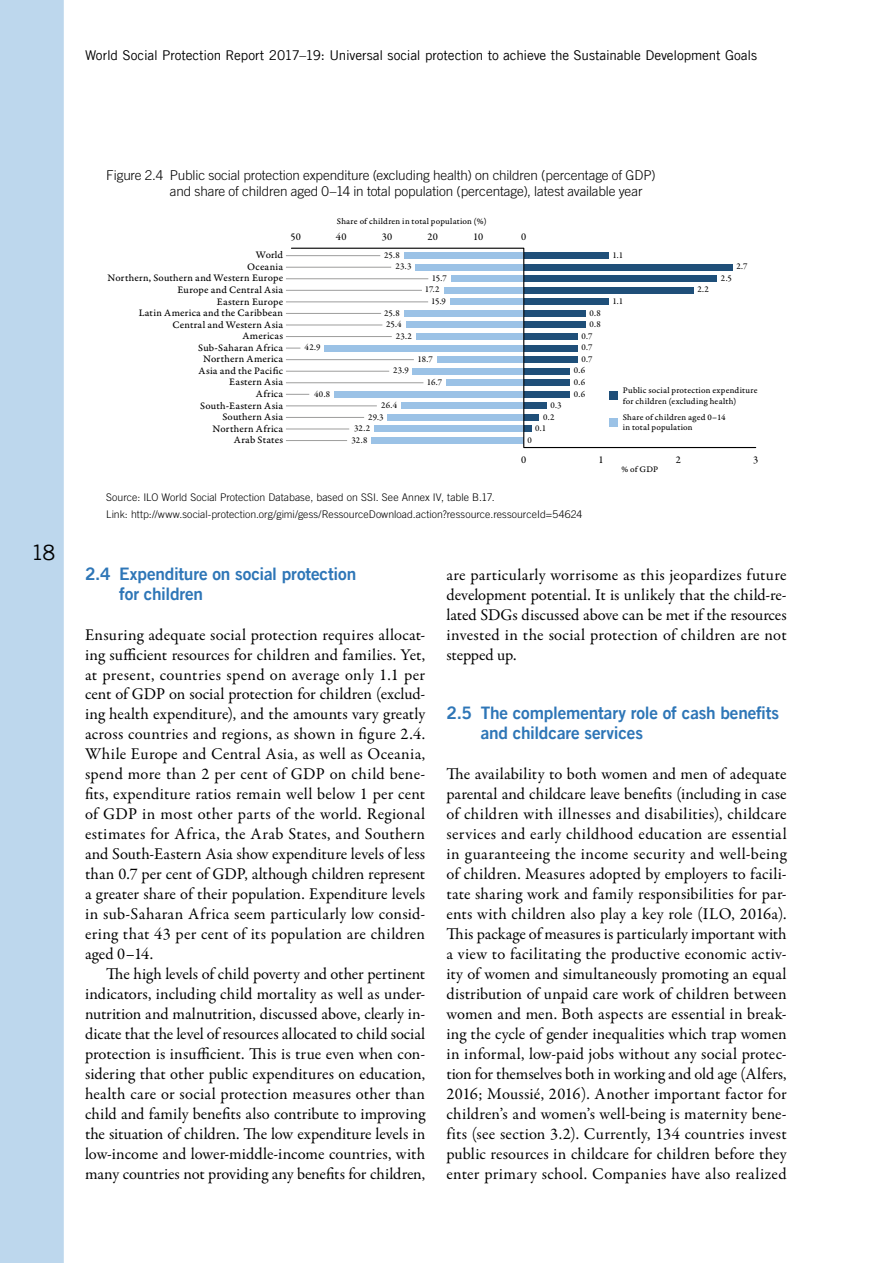
<style>
.page{position:relative;width:893px;height:1263px;background:#fff}
.page>*{position:absolute;margin:0;border:0;box-sizing:border-box;transform-origin:0 0}
.t1{font:21px "Trade Gothic LT Com";color:#000}
.t2{font:17.25px/20px "Trade Gothic LT Com Bd 2";letter-spacing:-.01em;color:#2e76b7}
.t3{font:16.5px/20px "Garamond Premr Pro";letter-spacing:.01em;color:#000;text-align:justify}
.t4{font:300 13.5px/16.5px "Trade Gothic LT Com";letter-spacing:-.01em;color:#000}
.t5{font:13.5px "Trade Gothic LT Com";letter-spacing:-.01em;color:#000}
.t6{font:10.5px "Garamond Premr Pro Capt";letter-spacing:.015em;color:#000}
.t7{font:300 10.5px/17px "Trade Gothic LT Com";letter-spacing:.005em;color:#000}
.t8{font:500 10.5px "Garamond Premr Pro";letter-spacing:.025em;color:#000}
.t9{font:9px/10.5px "Garamond Premr Pro Capt";letter-spacing:.02em;color:#000}
.t10{font:500 9px "Garamond Premr Pro";letter-spacing:.005em;color:#000}
</style>
<div class="page">
<div style="left:0;top:0;width:64px;height:1263px;background:#bdd7ed"></div>
<svg style="left:290px;top:247px;width:467px;height:202px"></svg>
<hr style="left:286px;top:255px;width:94px;height:1px;background:#9d9d9c">
<hr style="left:286px;top:267px;width:105px;height:1px;background:#9d9d9c">
<hr style="left:286px;top:278px;width:142px;height:1px;background:#9d9d9c">
<hr style="left:286px;top:290px;width:136px;height:1px;background:#9d9d9c">
<hr style="left:286px;top:302px;width:142px;height:1px;background:#9d9d9c">
<hr style="left:286px;top:313px;width:95px;height:1px;background:#9d9d9c">
<hr style="left:286px;top:325px;width:96px;height:1px;background:#9d9d9c">
<hr style="left:286px;top:336px;width:106px;height:1px;background:#9d9d9c">
<svg style="left:286px;top:348px;width:14px;height:1px"></svg>
<hr style="left:286px;top:359px;width:128px;height:1px;background:#9d9d9c">
<hr style="left:286px;top:371px;width:103px;height:1px;background:#9d9d9c">
<hr style="left:286px;top:382px;width:137px;height:1px;background:#9d9d9c">
<svg style="left:286px;top:394px;width:23px;height:1px"></svg>
<hr style="left:286px;top:406px;width:91px;height:1px;background:#9d9d9c">
<hr style="left:286px;top:417px;width:78px;height:1px;background:#9d9d9c">
<hr style="left:286px;top:429px;width:63px;height:1px;background:#9d9d9c">
<hr style="left:286px;top:440px;width:61px;height:1px;background:#9d9d9c">
<p class="t5" style="left:85px;top:47px;width:673px">World Social Protection Report 2017–19: Universal social protection to achieve the Sustainable Development Goals</p>
<p class="t1" style="left:31px;top:539px;width:26px">18</p>
<p class="t4" style="left:170px;top:167px;width:487px;text-indent:-64px">Figure 2.4 Public social protection expenditure (excluding health) on children (percentage of GDP) and share of children aged 0–14 in total population (percentage), latest available year</p>
<p class="t9" style="left:337px;top:216px;width:151px">Share of children in total population (%)</p>
<p class="t8" style="left:290px;top:230px;width:12px">50</p>
<p class="t8" style="left:336px;top:230px;width:12px">40</p>
<p class="t8" style="left:382px;top:230px;width:12px">30</p>
<p class="t8" style="left:427px;top:230px;width:12px">20</p>
<p class="t8" style="left:473px;top:230px;width:12px">10</p>
<p class="t8" style="left:521px;top:230px;width:7px">0</p>
<p class="t6" style="left:256px;top:249px;width:29px">World</p>
<p class="t10" style="left:384px;top:250px;width:17px">25.8</p>
<p class="t10" style="left:612px;top:250px;width:12px">1.1</p>
<p class="t6" style="left:247px;top:260px;width:38px">Oceania</p>
<p class="t10" style="left:396px;top:261px;width:17px">23.3</p>
<p class="t10" style="left:736px;top:261px;width:13px">2.7</p>
<p class="t6" style="left:108px;top:272px;width:177px">Northern, Southern and Western Europe</p>
<p class="t6" style="left:177px;top:283px;width:107px">Europe and Central Asia</p>
<p class="t10" style="left:432px;top:273px;width:17px">15.7</p>
<p class="t10" style="left:425px;top:284px;width:16px">17.2</p>
<p class="t10" style="left:697px;top:284px;width:13px">2.2</p>
<p class="t10" style="left:721px;top:273px;width:13px">2.5</p>
<p class="t6" style="left:217px;top:295px;width:68px">Eastern Europe</p>
<p class="t6" style="left:139px;top:306px;width:146px">Latin America and the Caribbean</p>
<p class="t10" style="left:384px;top:307px;width:17px">25.8</p>
<p class="t10" style="left:431px;top:296px;width:16px">15.9</p>
<p class="t10" style="left:589px;top:307px;width:13px">0.8</p>
<p class="t10" style="left:612px;top:296px;width:12px">1.1</p>
<p class="t6" style="left:172px;top:318px;width:112px">Central and Western Asia</p>
<p class="t10" style="left:386px;top:319px;width:17px">25.4</p>
<p class="t10" style="left:589px;top:319px;width:13px">0.8</p>
<p class="t6" style="left:242px;top:330px;width:42px">Americas</p>
<p class="t10" style="left:396px;top:330px;width:18px">23.2</p>
<p class="t10" style="left:582px;top:330px;width:13px">0.7</p>
<p class="t6" style="left:198px;top:341px;width:86px">Sub-Saharan Africa</p>
<p class="t10" style="left:305px;top:342px;width:17px">42.9</p>
<p class="t10" style="left:582px;top:342px;width:13px">0.7</p>
<p class="t6" style="left:203px;top:353px;width:82px">Northern America</p>
<p class="t10" style="left:418px;top:354px;width:17px">18.7</p>
<p class="t10" style="left:582px;top:354px;width:13px">0.7</p>
<p class="t6" style="left:199px;top:364px;width:86px">Asia and the Pacific</p>
<p class="t10" style="left:393px;top:365px;width:17px">23.9</p>
<p class="t10" style="left:574px;top:365px;width:13px">0.6</p>
<p class="t6" style="left:229px;top:376px;width:56px">Eastern Asia</p>
<p class="t10" style="left:427px;top:377px;width:17px">16.7</p>
<p class="t6" style="left:256px;top:387px;width:29px">Africa</p>
<p class="t10" style="left:314px;top:388px;width:18px">40.8</p>
<p class="t6" style="left:200px;top:399px;width:84px">South-Eastern Asia</p>
<p class="t10" style="left:381px;top:400px;width:18px">26.4</p>
<p class="t10" style="left:550px;top:400px;width:13px">0.3</p>
<p class="t10" style="left:574px;top:377px;width:13px">0.6</p>
<p class="t10" style="left:574px;top:388px;width:13px">0.6</p>
<p class="t9" style="left:623px;top:385px;width:136px">Public social protection expenditure for children (excluding health)</p>
<p class="t6" style="left:222px;top:410px;width:62px">Southern Asia</p>
<p class="t6" style="left:213px;top:422px;width:72px">Northern Africa</p>
<p class="t10" style="left:368px;top:411px;width:17px">29.3</p>
<p class="t10" style="left:354px;top:423px;width:18px">32.2</p>
<p class="t10" style="left:543px;top:411px;width:13px">0.2</p>
<p class="t10" style="left:535px;top:423px;width:13px">0.1</p>
<p class="t9" style="left:623px;top:412px;width:104px">Share of children aged 0–14 in total population</p>
<p class="t6" style="left:234px;top:433px;width:51px">Arab States</p>
<p class="t10" style="left:351px;top:434px;width:18px">32.8</p>
<p class="t10" style="left:527px;top:434px;width:6px">0</p>
<p class="t8" style="left:521px;top:453px;width:7px">0</p>
<p class="t8" style="left:599px;top:453px;width:7px">1</p>
<p class="t8" style="left:676px;top:453px;width:7px">2</p>
<p class="t8" style="left:753px;top:453px;width:7px">3</p>
<p class="t9" style="left:621px;top:464px;width:38px">% of GDP</p>
<p class="t7" style="left:106px;top:488px;width:478px">Source: ILO World Social Protection Database, based on SSI. See Annex IV, table B.17.<br>Link: http://www.social-protection.org/gimi/gess/RessourceDownload.action?ressource.ressourceId=54624</p>
<p class="t2" style="left:119px;top:563px;width:238px;text-indent:-34px">2.4 Expenditure on social protection for children</p>
<p class="t3" style="left:85px;top:625px;width:342px">Ensuring adequate social protection requires allocat&shy;ing sufficient resources for children and families. Yet, at present, countries spend on average only 1.1 per cent of GDP on social protection for children (exclud&shy;ing health expenditure), and the amounts vary greatly across countries and regions, as shown in figure 2.4.<br>While Europe and Central Asia, as well as Oceania, spend more than 2 per cent of GDP on child bene&shy;fits, expenditure ratios remain well below 1 per cent of GDP in most other parts of the world. Regional estimates for Africa, the Arab States, and Southern and South-Eastern Asia show expenditure levels of less than 0.7 per cent of GDP, although children represent a greater share of their population. Expenditure levels in sub-Saharan Africa seem particularly low consid&shy;ering that 43 per cent of its population are children aged 0–14.</p>
<p class="t3" style="left:85px;top:964px;width:342px;text-indent:21px">The high levels of child poverty and other pertinent indicators, including child mortality as well as under&shy;nutrition and malnutrition, discussed above, clearly in&shy;dicate that the level of resources allocated to child social protection is insufficient. This is true even when con&shy;sidering that other public expenditures on education, health care or social protection measures other than child and family benefits also contribute to improving the situation of children. The low expenditure levels in low-income and lower-middle-income countries, with many countries not providing any benefits for children,</p>
<p class="t3" style="left:446px;top:565px;width:342px">are particularly worrisome as this jeopardizes future development potential. It is unlikely that the child-re&shy;lated SDGs discussed above can be met if the resources invested in the social protection of children are not stepped up.</p>
<p class="t2" style="left:481px;top:703px;width:300px;text-indent:-34px">2.5 The complementary role of cash benefits and childcare services</p>
<p class="t3" style="left:446px;top:765px;width:342px">The availability to both women and men of adequate parental and childcare leave benefits (including in case of children with illnesses and disabilities), childcare services and early childhood education are essential in guaranteeing the income security and well-being of children. Measures adopted by employers to facili&shy;tate sharing work and family responsibilities for par&shy;ents with children also play a key role (ILO, 2016a).<br>This package of measures is particularly important with a view to facilitating the productive economic activ&shy;ity of women and simultaneously promoting an equal distribution of unpaid care work of children between women and men. Both aspects are essential in break&shy;ing the cycle of gender inequalities which trap women in informal, low-paid jobs without any social protec&shy;tion for themselves both in working and old age (Alfers, 2016; Moussié, 2016). Another important factor for children’s and women’s well-being is maternity bene&shy;fits (see section 3.2). Currently, 134 countries invest public resources in childcare for children before they enter primary school. Companies have also realized</p>
</div>
